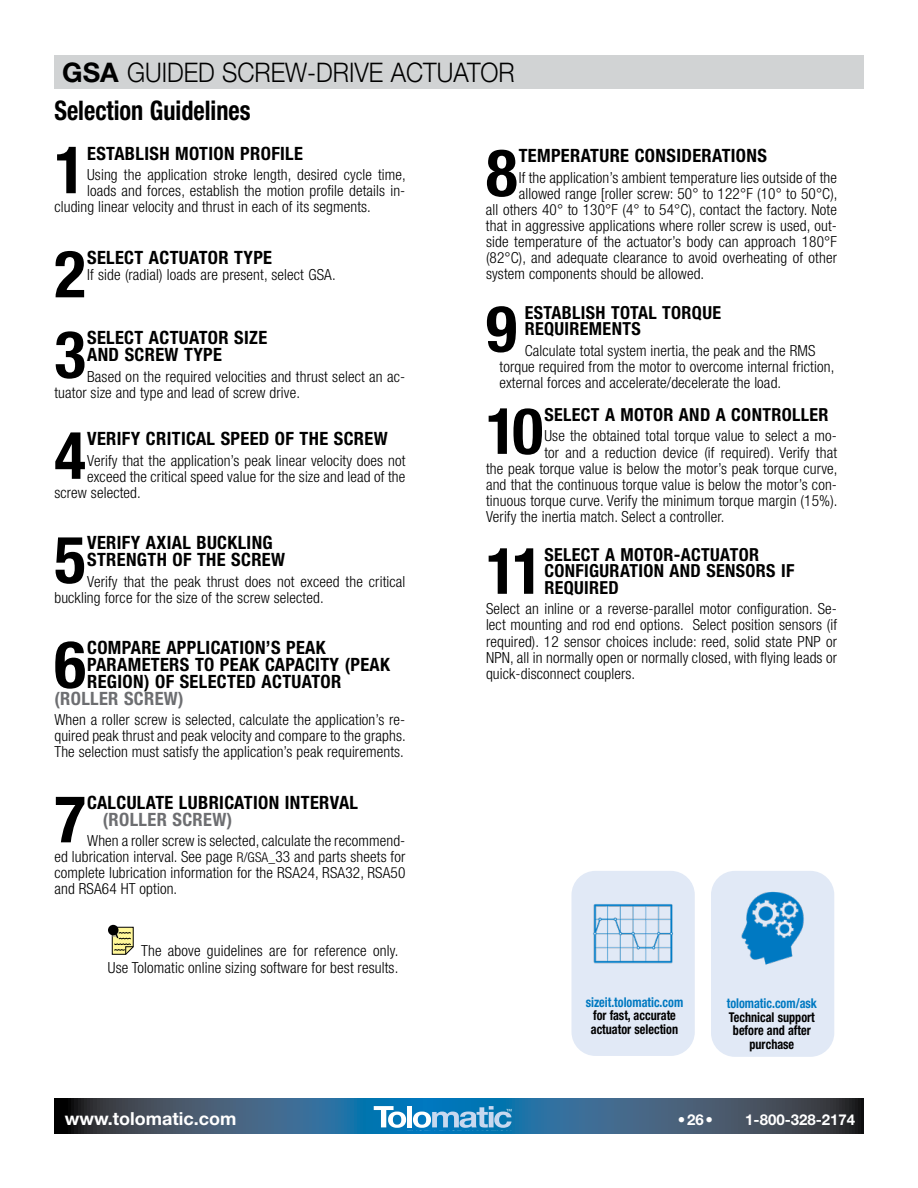
<style>
.page{position:relative;width:918px;height:1188px;background:#fff}
.page>*{position:absolute;margin:0;border:0;box-sizing:border-box;transform-origin:0 0}
.t1{font:700 condensed 65.55px "Helvetica Neue LT Std";color:#000}
.t2{font:700 condensed 64.2px "Helvetica Neue LT Std";color:#000}
.t3{font:300 27px "Helvetica Neue LT Std";color:#000;scale:.9 1}
.t4{font:700 condensed 27px "Helvetica Neue LT Std";color:#000;scale:.9 1}
.t5{font:700 condensed 18.3px/16.8px "Helvetica Neue LT Std";letter-spacing:.02em;color:#000}
.t6{font:700 condensed 18.3px "Helvetica Neue LT Std";letter-spacing:.02em;color:#6d6e71}
.t7{font:700 condensed 18px/16.5px "Helvetica Neue LT Std";letter-spacing:.02em;color:#000}
.t8{font:700 18px "Helvetica Neue LT Std";color:#fff}
.t9{font:300 condensed 15.3px/16px "Helvetica Neue LT Std";letter-spacing:.01em;color:#000}
.t10{font:700 15px "Helvetica Neue LT Std";color:#fff}
.t11{font:700 condensed 13.5px/13.5px "Helvetica Neue LT Std";color:#000;scale:.9 1}
.t12{font:700 condensed 13.5px "Helvetica Neue LT Std";color:#0079c1;scale:.9 1}
.s1{font-weight:700}
.s2{font-size:13.5px}
.s3{font-size:15px}
</style>
<div class="page">
<div style="left:54px;top:55px;width:810px;height:34px;background:#d1d3d4"></div>
<svg style="left:55px;top:1098px;width:809px;height:36px;background:#355a76"></svg>
<svg style="left:374px;top:1106px;width:32px;height:22px"></svg>
<div style="left:407px;top:1106px;width:5px;height:21px;background:#fff"></div>
<svg style="left:413px;top:1106px;width:99px;height:22px;background:#5ea4d1"></svg>
<div style="left:108px;top:925px;width:10px;height:10px;background:#000;border-radius:50%"></div>
<svg style="left:111px;top:926px;width:23px;height:29px"></svg>
<div style="left:572px;top:871px;width:123px;height:185px;background:#e1e9f6;border-radius:24px"></div>
<img style="left:571px;top:874px;width:122px;height:126px">
<div style="left:711px;top:871px;width:123px;height:186px;background:#e1e9f6;border-radius:24px"></div>
<img style="left:711px;top:874px;width:123px;height:91px">
<h3 class="t3" style="left:62px;top:55px;width:504px"><span class="s1">GSA</span> GUIDED SCREW-DRIVE ACTUATOR</h3>
<h3 class="t4" style="left:54px;top:94px;width:219px">Selection Guidelines</h3>
<h1 class="t1" style="left:54px;top:130px;width:33px">1</h1>
<p class="t5" style="left:87px;top:144px;width:217px">ESTABLISH MOTION PROFILE</p>
<p class="t9" style="left:87px;top:167px;width:320px">Using the application stroke length, desired cycle time,</p>
<p class="t9" style="left:87px;top:183px;width:320px">loads and forces, establish the motion profile details in-</p>
<p class="t9" style="left:54px;top:199px;width:318px">cluding linear velocity and thrust in each of its segments.</p>
<h1 class="t1" style="left:54px;top:234px;width:33px">2</h1>
<p class="t5" style="left:87px;top:249px;width:186px">SELECT ACTUATOR TYPE</p>
<p class="t9" style="left:87px;top:266px;width:250px">If side (radial) loads are present, select GSA.</p>
<h1 class="t1" style="left:54px;top:315px;width:33px">3</h1>
<p class="t5" style="left:87px;top:329px;width:182px">SELECT ACTUATOR SIZE<br>AND SCREW TYPE</p>
<p class="t9" style="left:54px;top:368px;width:353px;text-indent:33px">Based on the required velocities and thrust select an ac&shy;tuator size and type and lead of screw drive.</p>
<h1 class="t1" style="left:54px;top:416px;width:33px">4</h1>
<p class="t5" style="left:87px;top:430px;width:302px">VERIFY CRITICAL SPEED OF THE SCREW</p>
<p class="t9" style="left:87px;top:452px;width:320px">Verify that the application’s peak linear velocity does not</p>
<p class="t9" style="left:87px;top:468px;width:320px">exceed the critical speed value for the size and lead of the</p>
<p class="t9" style="left:54px;top:484px;width:88px">screw selected.</p>
<h1 class="t1" style="left:54px;top:520px;width:33px">5</h1>
<p class="t5" style="left:87px;top:534px;width:199px">VERIFY AXIAL BUCKLING<br>STRENGTH OF THE SCREW</p>
<p class="t9" style="left:54px;top:573px;width:352px;text-indent:33px">Verify that the peak thrust does not exceed the critical buckling force for the size of the screw selected.</p>
<h1 class="t1" style="left:54px;top:625px;width:33px">6</h1>
<p class="t5" style="left:87px;top:639px;width:304px">COMPARE APPLICATION’S PEAK<br>PARAMETERS TO PEAK CAPACITY (PEAK<br>REGION) OF SELECTED ACTUATOR</p>
<p class="t6" style="left:54px;top:687px;width:131px">(ROLLER SCREW)</p>
<p class="t9" style="left:54px;top:712px;width:353px;text-align:justify">When a roller screw is selected, calculate the application’s re&shy;quired peak thrust and peak velocity and compare to the graphs.<br>The selection must satisfy the application’s peak requirements.</p>
<h1 class="t1" style="left:54px;top:779px;width:33px">7</h1>
<p class="t5" style="left:87px;top:794px;width:272px">CALCULATE LUBRICATION INTERVAL</p>
<p class="t6" style="left:103px;top:808px;width:131px">(ROLLER SCREW)</p>
<p class="t9" style="left:54px;top:833px;width:353px;text-align:justify;text-indent:33px">When a roller screw is selected, calculate the recommend&shy;ed lubrication interval. See page <span class="s2">R/GSA_</span>33 and parts sheets for complete lubrication information for the RSA24, RSA32, RSA50 and RSA64 HT option<span class="s3">.</span></p>
<p class="t9" style="left:108px;top:943px;width:292px;text-align:right">The above guidelines are for reference only.<br>Use Tolomatic online sizing software for best results.</p>
<h1 class="t1" style="left:486px;top:133px;width:33px">8</h1>
<p class="t5" style="left:519px;top:147px;width:250px">TEMPERATURE CONSIDERATIONS</p>
<p class="t9" style="left:519px;top:169px;width:320px">If the application’s ambient temperature lies outside of the</p>
<p class="t9" style="left:519px;top:186px;width:320px">allowed range [roller screw: 50° to 122°F (10° to 50°C),</p>
<p class="t9" style="left:486px;top:202px;width:353px">all others 40° to 130°F (4° to 54°C), contact the factory. Note</p>
<p class="t9" style="left:486px;top:218px;width:353px">that in aggressive applications where roller screw is used, out-</p>
<p class="t9" style="left:486px;top:234px;width:353px">side temperature of the actuator’s body can approach 180°F</p>
<p class="t9" style="left:486px;top:250px;width:353px">(82°C), and adequate clearance to avoid overheating of other</p>
<p class="t9" style="left:486px;top:266px;width:220px">system components should be allowed.</p>
<h2 class="t2" style="left:486px;top:290px;width:32px">9</h2>
<p class="t7" style="left:525px;top:304px;width:198px">ESTABLISH TOTAL TORQUE<br>REQUIREMENTS</p>
<p class="t9" style="left:499px;top:342px;width:336px;text-indent:25px">Calculate total system inertia, the peak and the RMS torque required from the motor to overcome internal friction, external forces and accelerate/decelerate the load.</p>
<h2 class="t2" style="left:486px;top:392px;width:59px">10</h2>
<p class="t7" style="left:544px;top:406px;width:286px">SELECT A MOTOR AND A CONTROLLER</p>
<p class="t9" style="left:544px;top:428px;width:294px">Use the obtained total torque value to select a mo-</p>
<p class="t9" style="left:544px;top:444px;width:294px">tor and a reduction device (if required). Verify that</p>
<p class="t9" style="left:486px;top:460px;width:353px">the peak torque value is below the motor’s peak torque curve,</p>
<p class="t9" style="left:486px;top:476px;width:352px">and that the continuous torque value is below the motor’s con-</p>
<p class="t9" style="left:486px;top:492px;width:353px">tinuous torque curve. Verify the minimum torque margin (15%).</p>
<p class="t9" style="left:486px;top:508px;width:240px">Verify the inertia match. Select a controller.</p>
<h2 class="t2" style="left:486px;top:532px;width:59px">11</h2>
<p class="t7" style="left:544px;top:546px;width:251px">SELECT A MOTOR-ACTUATOR<br>CONFIGURATION AND SENSORS IF<br>REQUIRED</p>
<p class="t9" style="left:486px;top:601px;width:353px;text-align:justify">Select an inline or a reverse-parallel motor configuration. Se&shy;lect mounting and rod end options. Select position sensors (if required). 12 sensor choices include: reed, solid state PNP or NPN, all in normally open or normally closed, with flying leads or quick-disconnect couplers.</p>
<p class="t12" style="left:586px;top:994px;width:110px">sizeit.tolomatic.com</p>
<p class="t11" style="left:591px;top:1009px;width:98px">for fast, accurate actuator selection</p>
<p class="t12" style="left:727px;top:995px;width:102px">tolomatic.com/ask</p>
<p class="t11" style="left:729px;top:1010px;width:97px;text-align:center">Technical support before and after purchase</p>
<p class="t8" style="left:65px;top:1107px;width:173px">www.tolomatic.com</p>
<p class="t10" style="left:678px;top:1110px;width:37px">•26•</p>
<p class="t10" style="left:745px;top:1110px;width:112px">1-800-328-2174</p>
</div>
